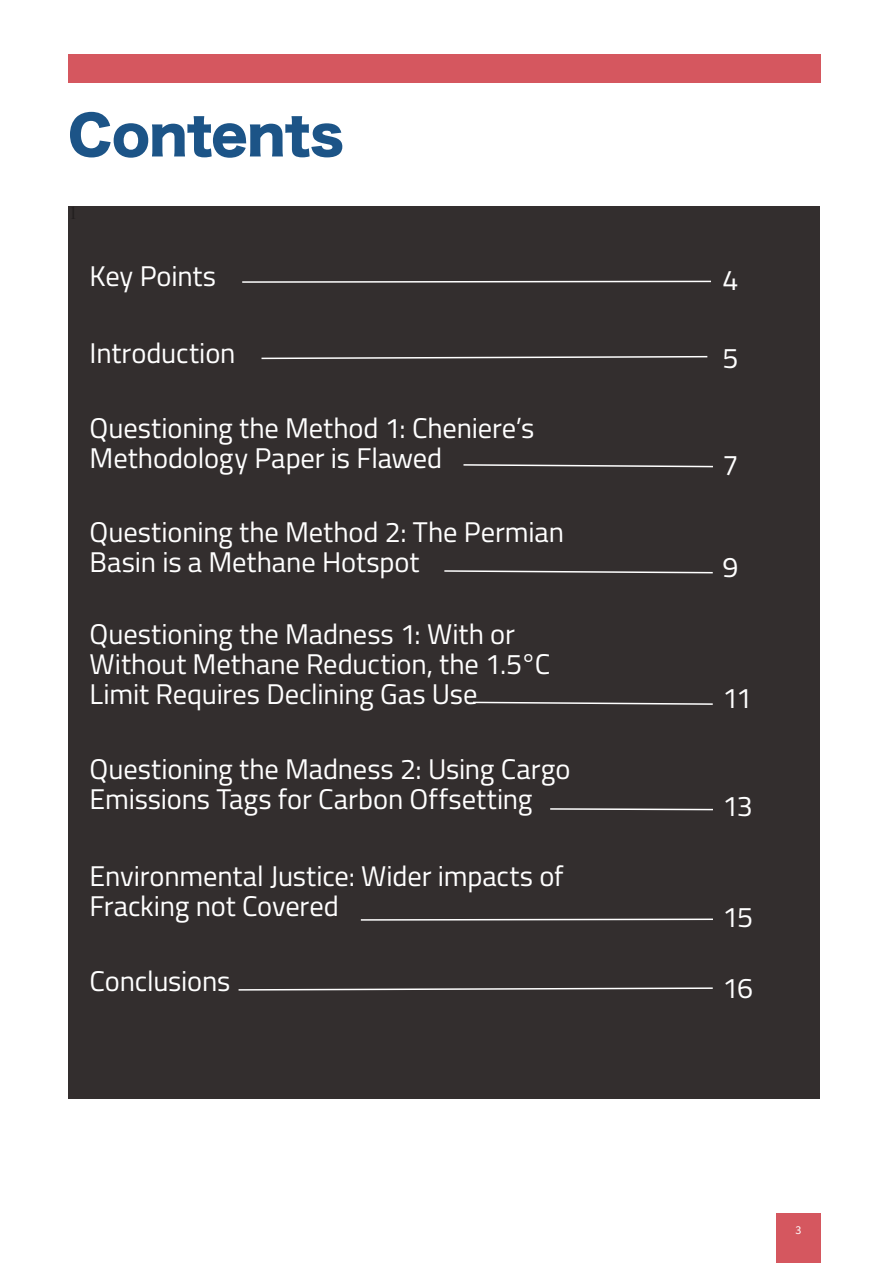
<style>
.page{position:relative;width:893px;height:1263px;background:#fff}
.page>*{position:absolute;margin:0;border:0;box-sizing:border-box;transform-origin:0 0}
._35_Header_Titillium{font:52.5px "Hira Kaku Std W8";letter-spacing:-.01em;color:#1c5487}
._8_Source_Sans_Pro{font:28.5px/30px "Titillium Web";letter-spacing:-.005em;color:#fff}
.t1{font:12px "Source Sans Pro";color:#fff}
</style>
<div class="page">
<div style="left:69px;top:207px;width:751px;height:892px;background:#332e2e"></div>
<svg style="left:444px;top:570px;width:269px;height:4px"></svg>
<svg style="left:473px;top:701px;width:240px;height:4px"></svg>
<svg style="left:550px;top:808px;width:163px;height:3px"></svg>
<svg style="left:360px;top:918px;width:353px;height:3px"></svg>
<div style="left:776px;top:1213px;width:45px;height:50px;background:#d5575f"></div>
<div style="left:68px;top:54px;width:753px;height:28px;background:#d5575f"></div>
<svg style="left:242px;top:280px;width:469px;height:3px"></svg>
<svg style="left:261px;top:355px;width:447px;height:5px"></svg>
<svg style="left:463px;top:464px;width:250px;height:4px"></svg>
<svg style="left:238px;top:987px;width:475px;height:4px"></svg>
<p class="_35_Header_Titillium" style="left:68px;top:106px;width:278px">CONTENTS</p>
<p class="_8_Source_Sans_Pro" style="left:90px;top:260px;width:128px">Key Points</p>
<p class="_8_Source_Sans_Pro" style="left:90px;top:337px;width:147px">Introduction</p>
<p class="_8_Source_Sans_Pro" style="left:90px;top:412px;width:446px">Questioning the Method 1: Cheniere’s<br>Methodology Paper is Flawed</p>
<p class="_8_Source_Sans_Pro" style="left:90px;top:516px;width:476px">Questioning the Method 2: The Permian<br>Basin is a Methane Hotspot</p>
<p class="_8_Source_Sans_Pro" style="left:90px;top:618px;width:462px">Questioning the Madness 1: With or<br>Without Methane Reduction, the 1.5°C<br>Limit Requires Declining Gas Use</p>
<p class="_8_Source_Sans_Pro" style="left:90px;top:752px;width:482px">Questioning the Madness 2: Using Cargo<br>Emissions Tags for Carbon Offsetting</p>
<p class="_8_Source_Sans_Pro" style="left:90px;top:860px;width:475px">Environmental Justice: Wider impacts of<br>Fracking not Covered</p>
<p class="_8_Source_Sans_Pro" style="left:90px;top:964px;width:142px">Conclusions</p>
<p class="_8_Source_Sans_Pro" style="left:723px;top:264px;width:17px">4</p>
<p class="_8_Source_Sans_Pro" style="left:723px;top:342px;width:17px">5</p>
<p class="_8_Source_Sans_Pro" style="left:723px;top:449px;width:17px">7</p>
<p class="_8_Source_Sans_Pro" style="left:723px;top:551px;width:17px">9</p>
<p class="_8_Source_Sans_Pro" style="left:723px;top:682px;width:31px">11</p>
<p class="_8_Source_Sans_Pro" style="left:723px;top:790px;width:32px">13</p>
<p class="_8_Source_Sans_Pro" style="left:723px;top:900px;width:32px">15</p>
<p class="_8_Source_Sans_Pro" style="left:723px;top:972px;width:32px">16</p>
<p class="t1" style="left:795px;top:1222px;width:7px">3</p>
</div>
